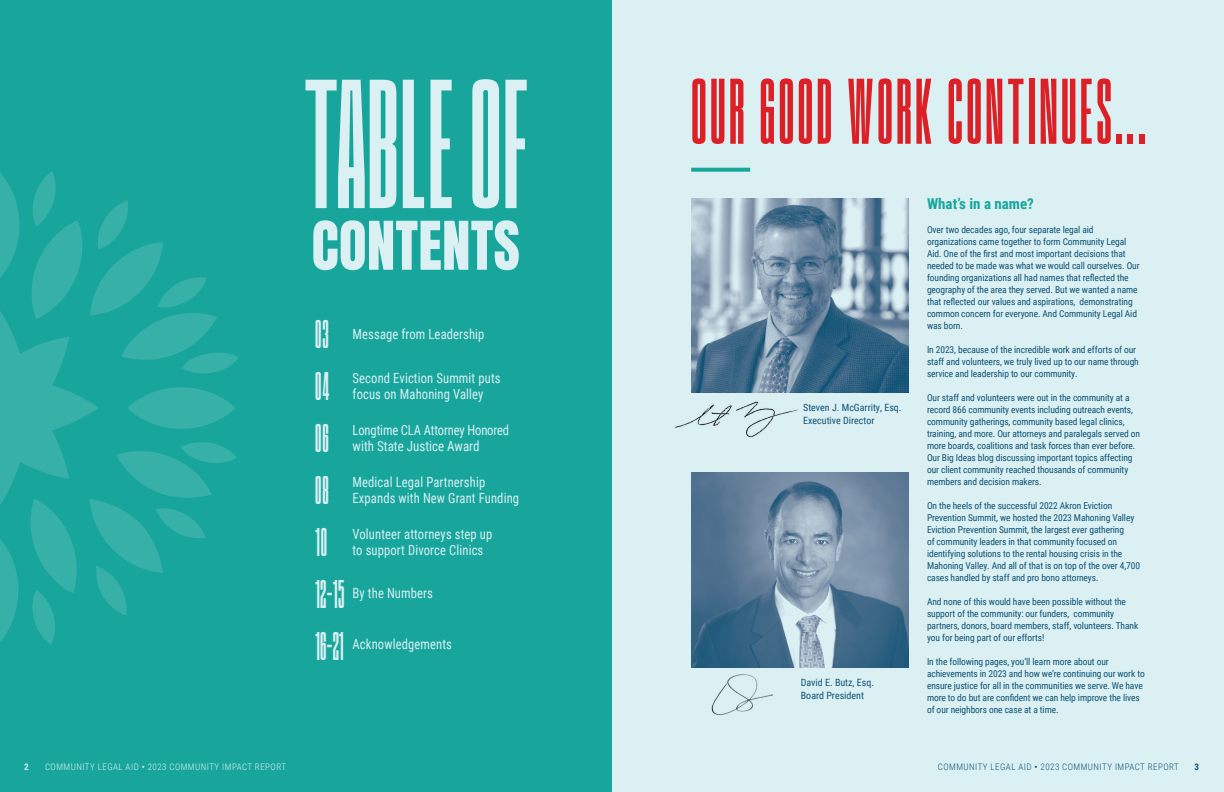
<style>
.page{position:relative;width:1224px;height:792px;background:#fff}
.page>*{position:absolute;margin:0;border:0;box-sizing:border-box;transform-origin:0 0}
.t1{font:183.5px "Heliuk";letter-spacing:.01em;color:#daf0f3}
.t2{font:93px "Heliuk";letter-spacing:.04em;color:#dd1f26;scale:.95 1}
.t3{font:57px "Anton";letter-spacing:.005em;color:#daf0f3}
.t4{font:40px/52px "Heliuk";letter-spacing:.03em;color:#daf0f3;scale:.9 1}
.t5{font:700 15px "Roboto Condensed";color:#18a69c}
.t6{font:14px/16px "Roboto Condensed";letter-spacing:.01em;color:#daf0f3;scale:.9 1}
.t7{font:14px/16px "Roboto Condensed";letter-spacing:-.01em;color:#daf0f3;scale:.9 1}
.t8{font:10px/13px "Roboto Condensed";color:#105376}
.t9{font:9.5px/12px "Roboto Condensed";letter-spacing:-.01em;color:#105376}
.t10{font:300 9px "Roboto Condensed";letter-spacing:.05em;color:#daf0f3}
.t11{font:300 9px "Roboto Condensed";letter-spacing:.05em;color:#105376}
.t12{font:700 9px "Roboto Condensed";color:#daf0f3}
.t13{font:700 9px "Roboto Condensed";color:#105376}
.s1{font-family:"Montserrat";font-weight:800}
</style>
<div class="page">
<div style="left:0;top:0;width:612px;height:792px;background:#18a69c"></div>
<div style="left:612px;top:0;width:612px;height:792px;background:#daf0f3"></div>
<img style="left:675px;top:401px;width:123px;height:36px">
<img style="left:691px;top:198px;width:218px;height:195px">
<img style="left:691px;top:473px;width:218px;height:195px">
<svg style="left:0;top:171px;width:238px;height:474px"></svg>
<svg style="left:691px;top:168px;width:59px;height:4px"></svg>
<img style="left:711px;top:674px;width:62px;height:41px">
<h1 class="t1" style="left:303px;top:48px;width:227px">TABLE OF</h1>
<h3 class="t3" style="left:312px;top:217px;width:210px">CONTENTS</h3>
<h3 class="t4" style="left:315px;top:308px;width:34px">03<br>04<br>06<br>08<br>10<br>12-15<br>16-21</h3>
<h3 class="t6" style="left:353px;top:325px;width:148px">Message from Leadership</h3>
<h3 class="t6" style="left:353px;top:369px;width:166px">Second Eviction Summit puts focus on Mahoning Valley</h3>
<h3 class="t7" style="left:353px;top:421px;width:176px">Longtime CLA Attorney Honored with State Justice Award</h3>
<h3 class="t6" style="left:353px;top:474px;width:187px">Medical Legal Partnership<br>Expands with New Grant Funding</h3>
<h3 class="t6" style="left:353px;top:525px;width:157px">Volunteer attorneys step up to support Divorce Clinics</h3>
<h3 class="t6" style="left:353px;top:585px;width:91px">By the Numbers</h3>
<h3 class="t6" style="left:353px;top:635px;width:112px">Acknowledgements</h3>
<h2 class="t2" style="left:691px;top:63px;width:480px">OUR GOOD WORK CONTINUES...</h2>
<p class="t8" style="left:803px;top:400px;width:100px">Steven J. McGarrity, Esq.<br>Executive Director</p>
<p class="t8" style="left:801px;top:675px;width:75px">David E. Butz, Esq.<br>Board President</p>
<h3 class="t5" style="left:927px;top:193px;width:108px">What’s in a name?</h3>
<p class="t9" style="left:927px;top:223px;width:214px">Over two decades ago, four separate legal aid organizations came together to form Community Legal Aid. One of the first and most important decisions that needed to be made was what we would call ourselves. Our founding organizations all had names that reflected the geography of the area they served. But we wanted a name that reflected our values and aspirations, demonstrating common concern for everyone. And Community Legal Aid was born.</p>
<p class="t9" style="left:927px;top:343px;width:213px">In 2023, because of the incredible work and efforts of our staff and volunteers, we truly lived up to our name through service and leadership to our community.</p>
<p class="t9" style="left:927px;top:391px;width:215px">Our staff and volunteers were out in the community at a record 866 community events including outreach events, community gatherings, community based legal clinics, training, and more. Our attorneys and paralegals served on more boards, coalitions and task forces than ever before.<br>Our Big Ideas blog discussing important topics affecting our client community reached thousands of community members and decision makers.</p>
<p class="t9" style="left:927px;top:499px;width:215px">On the heels of the successful 2022 Akron Eviction Prevention Summit, we hosted the 2023 Mahoning Valley Eviction Prevention Summit, the largest ever gathering<br>of community leaders in that community focused on identifying solutions to the rental housing crisis in the Mahoning Valley. And all of that is on top of the over 4,700 cases handled by staff and pro bono attorneys.</p>
<p class="t9" style="left:927px;top:595px;width:213px">And none of this would have been possible without the support of the community: our funders, community partners, donors, board members, staff, volunteers. Thank you for being part of our efforts!</p>
<p class="t9" style="left:927px;top:655px;width:219px">In the following pages, you’ll learn more about our achievements in 2023 and how we’re continuing our work to ensure justice for all in the communities we serve. We have more to do but are confident we can help improve the lives of our neighbors one case at a time.</p>
<p class="t12" style="left:24px;top:761px;width:6px">2</p>
<p class="t10" style="left:45px;top:761px;width:242px">COMMUNITY LEGAL AID <span class="s1">·</span> 2023 COMMUNITY IMPACT REPORT</p>
<p class="t11" style="left:938px;top:761px;width:242px">COMMUNITY LEGAL AID <span class="s1">·</span> 2023 COMMUNITY IMPACT REPORT</p>
<p class="t13" style="left:1194px;top:761px;width:6px">3</p>
</div>
